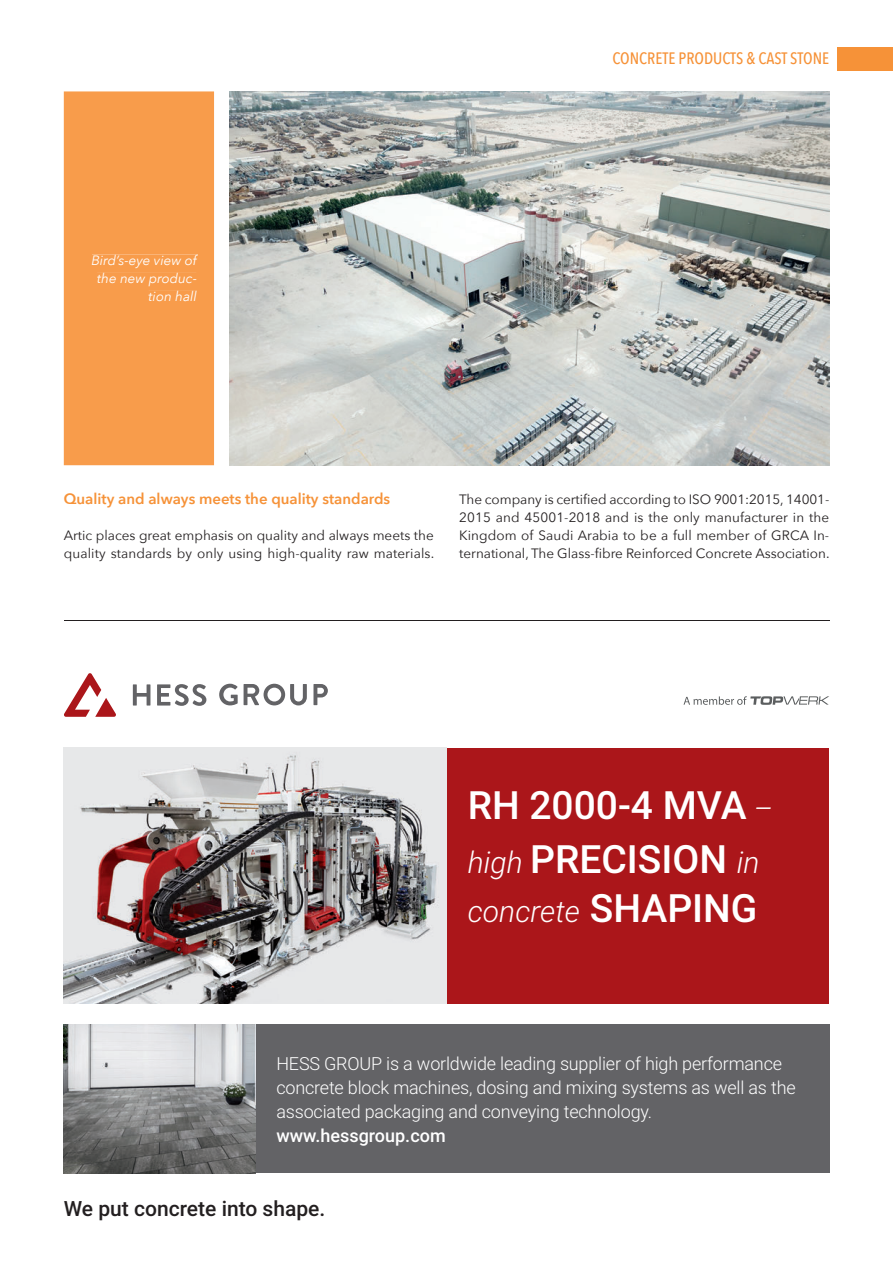
<style>
.page{position:relative;width:893px;height:1263px;background:#fff}
.page>*{position:absolute;margin:0;border:0;box-sizing:border-box;transform-origin:0 0}
.t1{font:500 39px/53.6px "Roboto";color:#fff}
.t2{font:italic 300 30px "Roboto";color:#fff}
.t3{font:500 21px "Roboto";color:#231f20}
.t4{font:300 18px/24px "Roboto";letter-spacing:-.01em;color:#fff}
.t5{font:500 18px "Roboto";color:#fff}
.t6{font:500 16.5px "Avenir Next Condensed";color:#f69238}
.t7{font:600 15px "Avenir Next";color:#f69238}
.t8{font:13.5px/18px "Avenir Next";color:#231f20}
.t9{font:italic 13.5px/18px "Avenir Next";color:#fff;text-align:right}
.t10{font:12px "Avenir Next Condensed";letter-spacing:.01em;color:#231f20}
.s1{font-weight:300;font-style:italic;font-size:30px}
.s2{font-weight:500;font-style:normal;font-size:39px}
</style>
<div class="page">
<div style="left:838px;top:47px;width:55px;height:23px;background:#f69238"></div>
<hr style="left:64px;top:620px;width:765px;height:1px;background:#231f20">
<img style="left:230px;top:91px;width:599px;height:374px">
<div style="left:64px;top:91px;width:150px;height:374px;background:#f89c4b"></div>
<div style="left:92px;top:255px;width:106px;height:13px;background:#f89c4b"></div>
<div style="left:97px;top:273px;width:99px;height:13px;background:#f89c4b"></div>
<div style="left:149px;top:291px;width:48px;height:10px;background:#f89c4b"></div>
<svg style="left:219px;top:684px;width:19px;height:21px"></svg>
<svg style="left:244px;top:684px;width:63px;height:21px"></svg>
<svg style="left:314px;top:684px;width:14px;height:21px"></svg>
<svg style="left:133px;top:684px;width:17px;height:21px"></svg>
<svg style="left:157px;top:684px;width:49px;height:22px"></svg>
<svg style="left:64px;top:673px;width:52px;height:44px"></svg>
<svg style="left:684px;top:696px;width:145px;height:9px"></svg>
<div style="left:446px;top:748px;width:383px;height:255px;background:#ab161a"></div>
<div style="left:255px;top:1024px;width:574px;height:149px;background:#636366"></div>
<img style="left:64px;top:748px;width:382px;height:255px">
<img style="left:64px;top:1024px;width:191px;height:149px">
<p class="t9" style="left:91px;top:251px;width:107px">Bird’s-eye view of the new produc&shy;tion hall</p>
<p class="t6" style="left:612px;top:49px;width:218px">CONCRETE PRODUCTS &amp; CAST STONE</p>
<p class="t7" style="left:64px;top:486px;width:328px">Quality and always meets the quality standards</p>
<p class="t8" style="left:64px;top:526px;width:372px">Artic places great emphasis on quality and always meets the quality standards by only using high-quality raw materials.</p>
<p class="t8" style="left:459px;top:490px;width:372px;text-align:justify">The company is certified according to ISO 9001:2015, 14001- 2015 and 45001-2018 and is the only manufacturer in the Kingdom of Saudi Arabia to be a full member of GRCA In&shy;ternational, The Glass-fibre Reinforced Concrete Association.</p>
<h1 class="t1" style="left:468px;top:777px;width:307px">RH 2000-4 MVA <span class="s1">– high</span> PRECISION <span class="s1">in</span></h1>
<h2 class="t2" style="left:468px;top:890px;width:291px">concrete <span class="s2">SHAPING</span></h2>
<h3 class="t4" style="left:276px;top:1051px;width:521px">HESS GROUP is a worldwide leading supplier of high performance concrete block machines, dosing and mixing systems as well as the associated packaging and conveying technology.</h3>
<h3 class="t5" style="left:276px;top:1123px;width:171px">www.hessgroup.com</h3>
<h3 class="t3" style="left:64px;top:1193px;width:263px">We put concrete into shape.</h3>
<p class="t10" style="left:64px;top:1207px;width:107px">www.cpi-worldwide.com</p>
</div>
